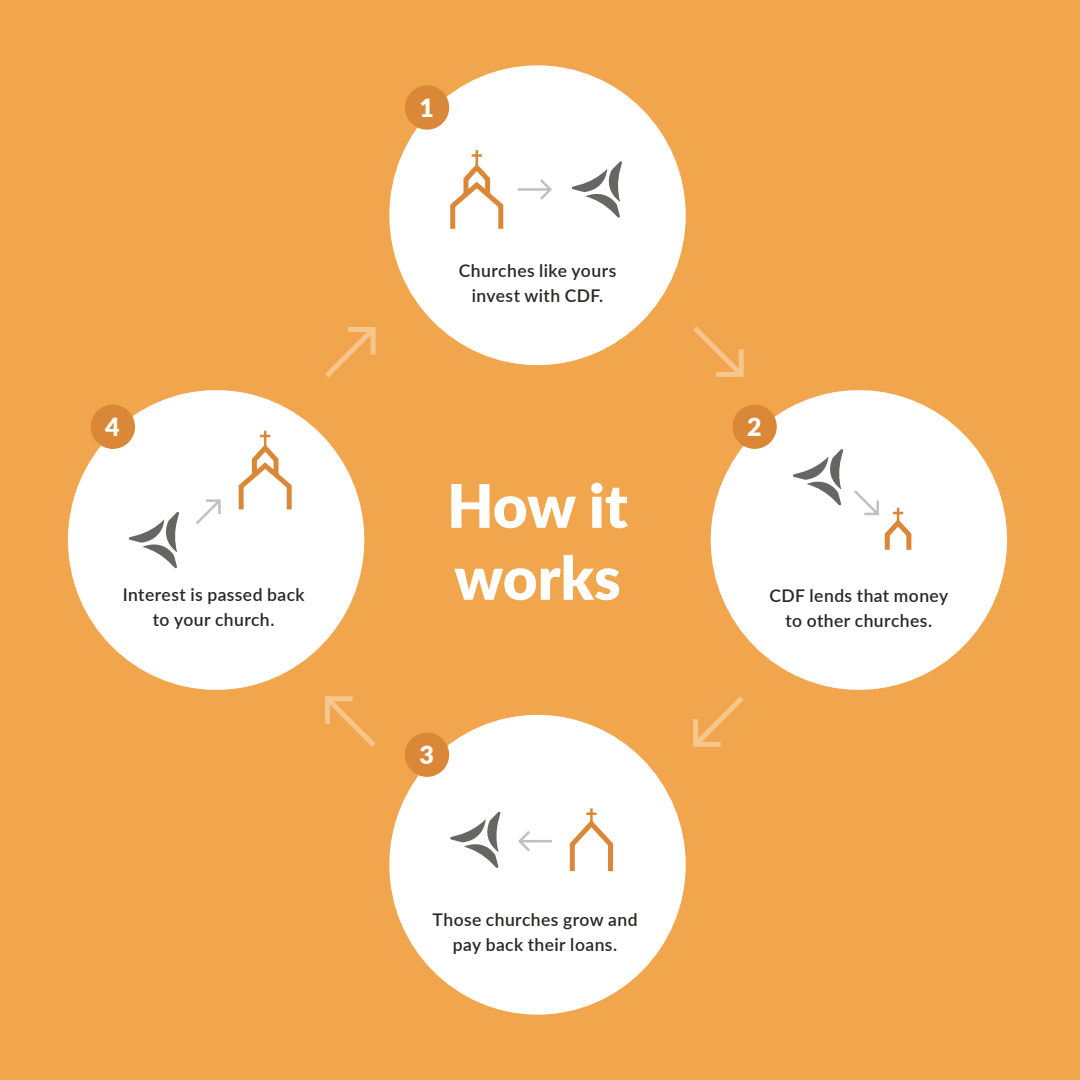
<style>
.page{position:relative;width:1080px;height:1080px;background:#f1a54c}
.page>*{position:absolute;margin:0;border:0;box-sizing:border-box;transform-origin:0 0}
.t1{font:900 60px/72px "Lato";color:#fff}
.t2{font:900 25px "Lato";color:#fff}
.t3{font:600 17.5px/25px "Lato";letter-spacing:.025em;color:#282725;text-align:center}
</style>
<div class="page">
<div style="left:389px;top:65px;width:297px;height:300px;background:#fff;border-radius:50%"></div>
<svg style="left:518px;top:179px;width:34px;height:21px"></svg>
<svg style="left:571px;top:161px;width:51px;height:57px"></svg>
<svg style="left:450px;top:150px;width:54px;height:79px"></svg>
<div style="left:711px;top:390px;width:296px;height:300px;background:#fff;border-radius:50%"></div>
<svg style="left:854px;top:490px;width:58px;height:60px"></svg>
<svg style="left:793px;top:449px;width:51px;height:57px"></svg>
<div style="left:389px;top:715px;width:297px;height:300px;background:#fff;border-radius:50%"></div>
<hr style="left:590px;top:808px;width:3px;height:17px;background:#da8837">
<svg style="left:569px;top:812px;width:44px;height:60px"></svg>
<svg style="left:450px;top:811px;width:51px;height:57px"></svg>
<svg style="left:518px;top:831px;width:34px;height:21px"></svg>
<div style="left:68px;top:390px;width:296px;height:300px;background:#fff;border-radius:50%"></div>
<svg style="left:129px;top:512px;width:50px;height:57px"></svg>
<svg style="left:196px;top:499px;width:25px;height:25px"></svg>
<svg style="left:238px;top:431px;width:54px;height:79px"></svg>
<div style="left:405px;top:85px;width:44px;height:45px;background:#da8837;border-radius:50%"></div>
<div style="left:405px;top:733px;width:44px;height:44px;background:#da8837;border-radius:50%"></div>
<div style="left:732px;top:405px;width:45px;height:44px;background:#da8837;border-radius:50%"></div>
<div style="left:91px;top:405px;width:44px;height:44px;background:#da8837;border-radius:50%"></div>
<svg style="left:693px;top:326px;width:51px;height:51px"></svg>
<svg style="left:693px;top:696px;width:51px;height:51px"></svg>
<svg style="left:325px;top:696px;width:51px;height:51px"></svg>
<svg style="left:325px;top:327px;width:51px;height:51px"></svg>
<h2 class="t2" style="left:419px;top:89px;width:16px">1</h2>
<p class="t3" style="left:459px;top:258px;width:159px">Churches like yours invest with CDF.</p>
<h2 class="t2" style="left:105px;top:408px;width:16px">4</h2>
<h2 class="t2" style="left:747px;top:408px;width:16px">2</h2>
<p class="t3" style="left:123px;top:582px;width:183px">Interest is passed back to your church.</p>
<h1 class="t1" style="left:447px;top:467px;width:182px">How it works</h1>
<p class="t3" style="left:769px;top:583px;width:180px">CDF lends that money to other churches.</p>
<h2 class="t2" style="left:419px;top:736px;width:16px">3</h2>
<p class="t3" style="left:433px;top:906px;width:207px">Those churches grow and pay back their loans.</p>
</div>
